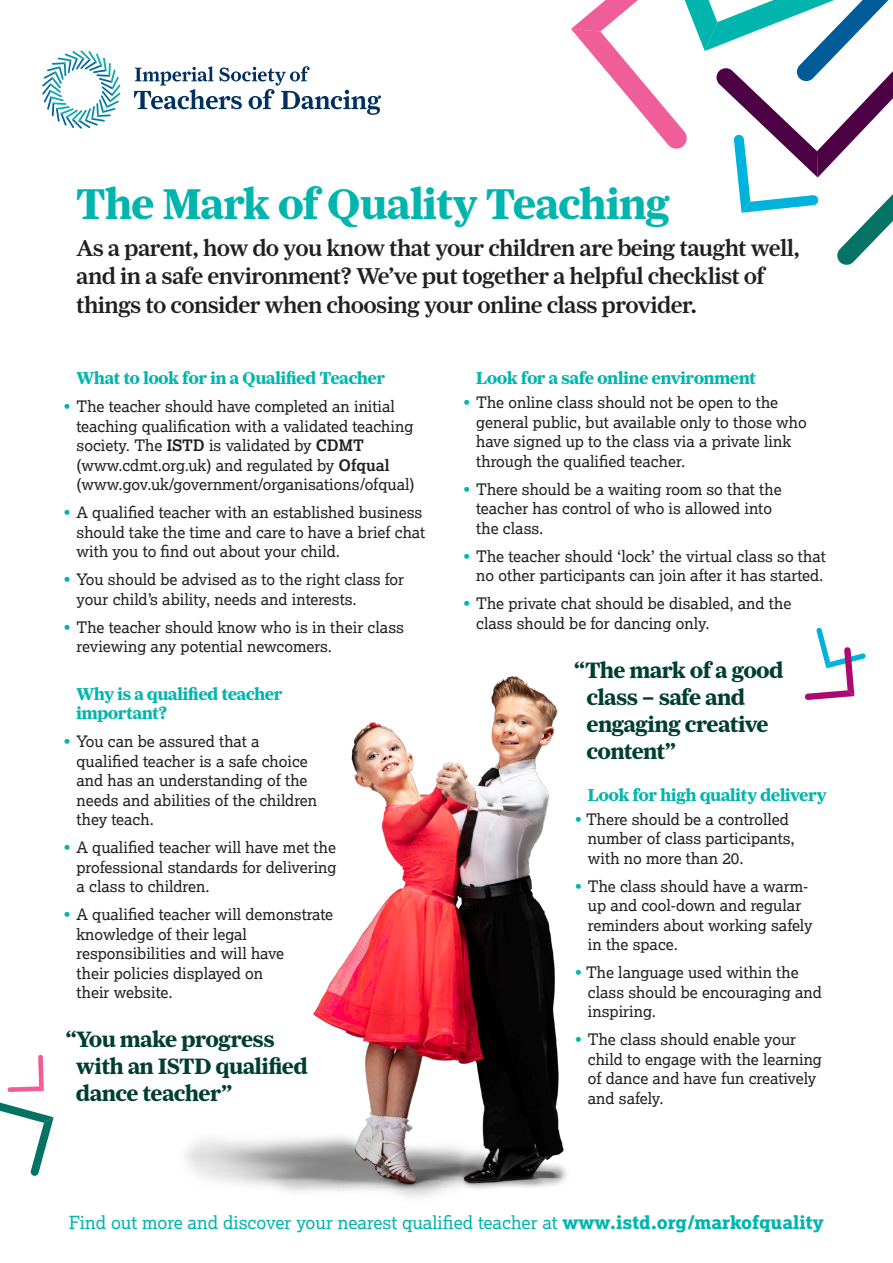
<style>
.page{position:relative;width:893px;height:1263px;background:#fff}
.page>*{position:absolute;margin:0;border:0;box-sizing:border-box;transform-origin:0 0}
.t1{font:700 45px "Farnham Headline";color:#00b5ae}
.t2{font:500 24px/28.5px "Farnham Headline";color:#231f20}
.t3{font:700 23.25px/27px "Farnham Headline";color:#003f2f}
.t4{font:700 18px/19.5px "Farnham Headline";color:#00b5ae}
.t5{font:18px "Lexia";color:#00b5ae}
.t6{font:15.75px/19.5px "Lexia";color:#231f20}
.s1{color:#00b5ae}
.s2{font-weight:700}
.s3{font-weight:800}
</style>
<div class="page">
<svg style="left:134px;top:66px;width:247px;height:49px"></svg>
<svg style="left:42px;top:51px;width:78px;height:77px"></svg>
<svg style="left:571px;top:0;width:322px;height:265px"></svg>
<svg style="left:842px;top:647px;width:24px;height:51px"></svg>
<svg style="left:7px;top:1055px;width:37px;height:37px"></svg>
<svg style="left:0;top:1102px;width:53px;height:74px"></svg>
<img style="left:53px;top:627px;width:789px;height:571px">
<p class="t1" style="left:77px;top:179px;width:595px">The Mark of Quality Teaching</p>
<p class="t2" style="left:77px;top:233px;width:725px">As a parent, how do you know that your children are being taught well, and in a safe environment? We’ve put together a helpful checklist of things to consider when choosing your online class provider.</p>
<p class="t4" style="left:77px;top:368px;width:310px">What to look for in a Qualified Teacher</p>
<p class="t6" style="left:77px;top:396px;width:340px;text-indent:-13px"><span class="s1">•</span> The teacher should have completed an initial teaching qualification with a validated teaching society. The <span class="s2">ISTD</span> is validated by <span class="s2">CDMT </span>(www.cdmt.org.uk) and regulated by <span class="s2">Ofqual </span>(www.gov.uk/government/organisations/ofqual)</p>
<p class="t6" style="left:77px;top:502px;width:350px;text-indent:-13px"><span class="s1">•</span> A qualified teacher with an established business should take the time and care to have a brief chat with you to find out about your child.</p>
<p class="t6" style="left:77px;top:569px;width:329px;text-indent:-13px"><span class="s1">•</span> You should be advised as to the right class for your child’s ability, needs and interests.</p>
<p class="t6" style="left:77px;top:617px;width:329px;text-indent:-13px"><span class="s1">•</span> The teacher should know who is in their class reviewing any potential newcomers.</p>
<p class="t4" style="left:77px;top:684px;width:207px">Why is a qualified teacher important?</p>
<p class="t6" style="left:77px;top:731px;width:242px;text-indent:-13px"><span class="s1">•</span> You can be assured that a qualified teacher is a safe choice and has an understanding of the needs and abilities of the children they teach.</p>
<p class="t6" style="left:77px;top:837px;width:262px;text-align:justify;text-indent:-13px"><span class="s1">•</span> A qualified teacher will have met the professional standards for delivering a class to children.</p>
<p class="t6" style="left:77px;top:904px;width:258px;text-indent:-13px"><span class="s1">•</span> A qualified teacher will demonstrate knowledge of their legal responsibilities and will have<br>their policies displayed on<br>their website.</p>
<p class="t3" style="left:76px;top:1025px;width:233px;text-indent:-11px">“You make progress with an ISTD qualified dance teacher”</p>
<p class="t4" style="left:476px;top:368px;width:281px">Look for a safe online environment</p>
<p class="t6" style="left:476px;top:392px;width:332px;text-indent:-13px"><span class="s1">•</span> The online class should not be open to the general public, but available only to those who have signed up to the class via a private link through the qualified teacher.</p>
<p class="t6" style="left:476px;top:479px;width:307px;text-indent:-13px"><span class="s1">•</span> There should be a waiting room so that the teacher has control of who is allowed into the class.</p>
<p class="t6" style="left:463px;top:546px;width:364px;text-align:right"><span class="s1">•</span> The teacher should ‘lock’ the virtual class so that no other participants can join after it has started.</p>
<p class="t6" style="left:476px;top:593px;width:317px;text-indent:-13px"><span class="s1">•</span> The private chat should be disabled, and the class should be for dancing only.</p>
<p class="t3" style="left:587px;top:656px;width:198px;text-indent:-13px">“The mark of a good class – safe and engaging creative content”</p>
<p class="t4" style="left:588px;top:785px;width:240px">Look for high quality delivery</p>
<p class="t6" style="left:588px;top:809px;width:208px;text-indent:-13px"><span class="s1">•</span> There should be a controlled number of class participants, with no more than 20.</p>
<p class="t6" style="left:588px;top:876px;width:226px;text-indent:-13px"><span class="s1">•</span> The class should have a warm&shy;up and cool-down and regular reminders about working safely in the space.</p>
<p class="t6" style="left:588px;top:962px;width:236px;text-indent:-13px"><span class="s1">•</span> The language used within the class should be encouraging and inspiring.</p>
<p class="t6" style="left:588px;top:1029px;width:236px;text-indent:-13px"><span class="s1">•</span> The class should enable your child to engage with the learning of dance and have fun creatively and safely.</p>
<p class="t5" style="left:69px;top:1211px;width:756px">Find out more and discover your nearest qualified teacher at <span class="s3">www.istd.org/markofquality</span></p>
</div>
